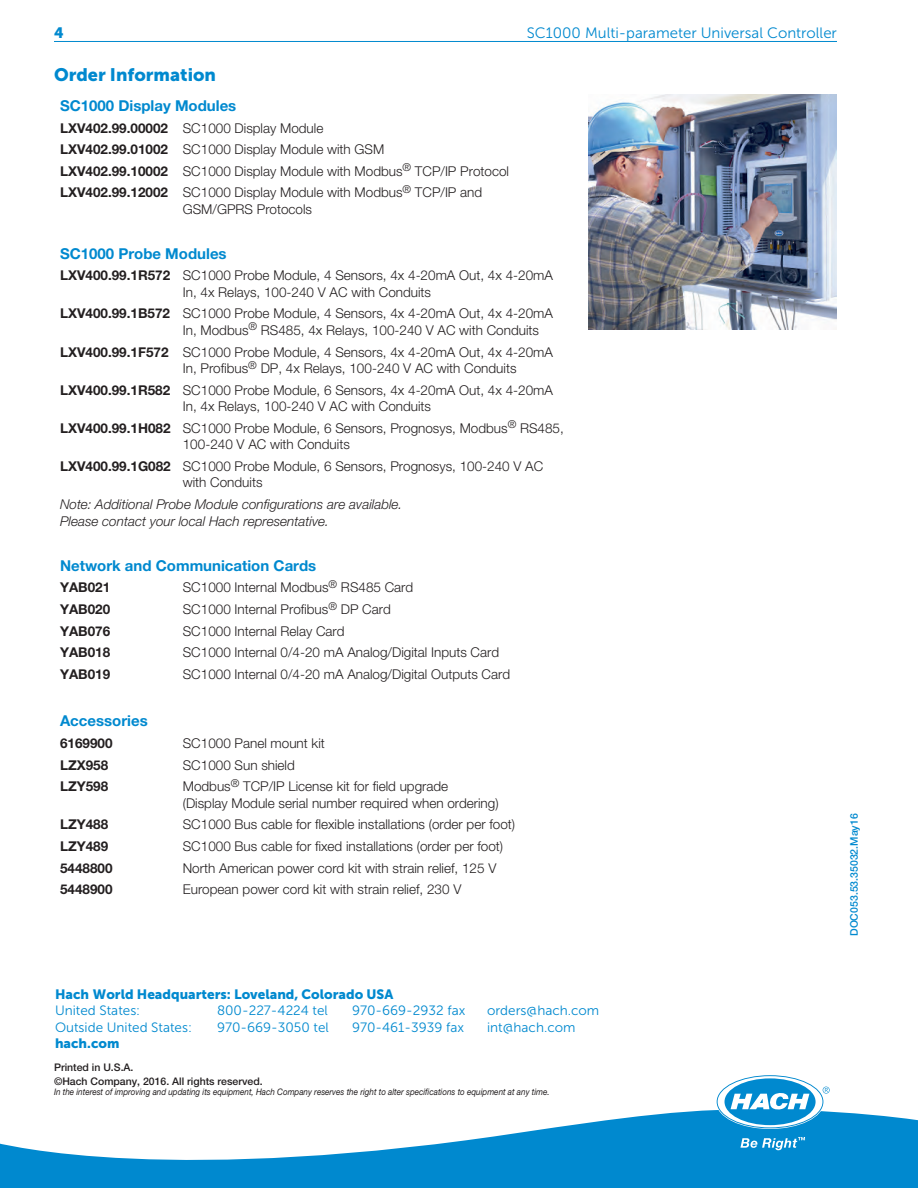
<style>
.page{position:relative;width:918px;height:1188px;background:#fff}
.page>*{position:absolute;margin:0;border:0;box-sizing:border-box;transform-origin:0 0}
.t1{font:18px "Museo Sans 900";color:#0089cf}
.t2{font:700 15px "Helvetica Neue LTW1 G";color:#0089cf}
.t3{font:15px "Museo Sans 300";color:#0089cf}
.t4{font:15px "Museo Sans 900";color:#0089cf}
.t5{font:300 13.5px/16.5px "Helvetica Neue LTW1 G";color:#231f20}
.t6{font:13.5px "Museo Sans 300";color:#0089cf}
.t7{font:italic 300 13.5px/16.5px "Helvetica Neue LTW1 G";color:#231f20}
.t8{font:700 13.5px "Helvetica Neue LTW1 G";color:#231f20}
.t9{font:13.5px "Museo Sans 900";color:#0089cf}
.t10{font:500 10.5px/13.5px "Helvetica Neue LTW1 G";color:#231f20}
.t11{font:500 10.5px "Helvetica Neue LTW1 G";color:#0089cf}
.t12{font:italic 9px "Helvetica Neue LTW1 G";color:#231f20;scale:.9 1}
.s1{font-weight:700}
</style>
<div class="page">
<svg style="left:0;top:1110px;width:918px;height:78px;fill:#0089cf"></svg>
<svg style="left:718px;top:1076px;width:112px;height:51px"></svg>
<svg style="left:740px;top:1137px;width:65px;height:13px"></svg>
<hr style="left:54px;top:41px;width:783px;height:1px;background:#0089cf">
<img style="left:588px;top:94px;width:249px;height:236px">
<p class="t4" style="left:54px;top:24px;width:11px">4</p>
<p class="t3" style="left:527px;top:25px;width:312px">SC1000 Multi-parameter Universal Controller</p>
<h1 class="t1" style="left:54px;top:64px;width:164px">Order Information</h1>
<p class="t2" style="left:60px;top:96px;width:178px">SC1000 Display Modules</p>
<p class="t5" style="left:60px;top:117px;width:451px;line-height:21.6px"><span class="s1">LXV402.99.00002</span> SC1000 Display Module<br><span class="s1">LXV402.99.01002</span> SC1000 Display Module with GSM<br><span class="s1">LXV402.99.10002</span> SC1000 Display Module with Modbus<sup>®</sup> TCP/IP Protocol <span class="s1">LXV402.99.12002</span> SC1000 Display Module with Modbus<sup>®</sup> TCP/IP and</p>
<p class="t5" style="left:183px;top:201px;width:131px">GSM/GPRS Protocols</p>
<p class="t2" style="left:60px;top:244px;width:168px">SC1000 Probe Modules</p>
<p class="t5" style="left:60px;top:267px;width:494px;text-align:center"><span class="s1">LXV400.99.1R572</span> SC1000 Probe Module, 4 Sensors, 4x 4-20mA Out, 4x 4-20mA<br>In, 4x Relays, 100-240 V AC with Conduits</p>
<p class="t5" style="left:183px;top:305px;width:372px;text-indent:-123px"><span class="s1">LXV400.99.1B572</span> SC1000 Probe Module, 4 Sensors, 4x 4-20mA Out, 4x 4-20mA<br>In, Modbus<sup>®</sup> RS485, 4x Relays, 100-240 V AC with Conduits</p>
<p class="t5" style="left:183px;top:343px;width:372px;text-indent:-123px"><span class="s1">LXV400.99.1F572</span> SC1000 Probe Module, 4 Sensors, 4x 4-20mA Out, 4x 4-20mA<br>In, Profibus<sup>®</sup> DP, 4x Relays, 100-240 V AC with Conduits</p>
<p class="t5" style="left:60px;top:382px;width:494px;text-align:center"><span class="s1">LXV400.99.1R582</span> SC1000 Probe Module, 6 Sensors, 4x 4-20mA Out, 4x 4-20mA<br>In, 4x Relays, 100-240 V AC with Conduits</p>
<p class="t5" style="left:183px;top:420px;width:383px;text-indent:-123px"><span class="s1">LXV400.99.1H082</span> SC1000 Probe Module, 6 Sensors, Prognosys, Modbus<sup>®</sup> RS485,<br>100-240 V AC with Conduits</p>
<p class="t5" style="left:183px;top:458px;width:362px;text-indent:-123px"><span class="s1">LXV400.99.1G082</span> SC1000 Probe Module, 6 Sensors, Prognosys, 100-240 V AC with Conduits</p>
<p class="t7" style="left:60px;top:496px;width:344px">Note: Additional Probe Module configurations are available.<br>Please contact your local Hach representative.</p>
<p class="t2" style="left:60px;top:556px;width:258px">Network and Communication Cards</p>
<p class="t8" style="left:60px;top:579px;width:52px">YAB021</p>
<p class="t5" style="left:183px;top:579px;width:232px">SC1000 Internal Modbus<sup>®</sup> RS485 Card</p>
<p class="t8" style="left:60px;top:601px;width:52px">YAB020</p>
<p class="t5" style="left:183px;top:601px;width:209px">SC1000 Internal Profibus<sup>®</sup> DP Card</p>
<p class="t8" style="left:60px;top:623px;width:52px">YAB076</p>
<p class="t5" style="left:183px;top:623px;width:163px">SC1000 Internal Relay Card</p>
<p class="t8" style="left:60px;top:644px;width:52px">YAB018</p>
<p class="t5" style="left:183px;top:644px;width:318px">SC1000 Internal 0/4-20 mA Analog/Digital Inputs Card</p>
<p class="t8" style="left:60px;top:666px;width:52px">YAB019</p>
<p class="t5" style="left:183px;top:666px;width:329px">SC1000 Internal 0/4-20 mA Analog/Digital Outputs Card</p>
<p class="t2" style="left:60px;top:712px;width:89px">Accessories</p>
<p class="t8" style="left:60px;top:735px;width:54px">6169900</p>
<p class="t5" style="left:183px;top:735px;width:144px">SC1000 Panel mount kit</p>
<p class="t8" style="left:60px;top:756px;width:50px">LZX958</p>
<p class="t5" style="left:183px;top:756px;width:114px">SC1000 Sun shield</p>
<p class="t8" style="left:60px;top:778px;width:50px">LZY598</p>
<p class="t5" style="left:183px;top:778px;width:317px">Modbus<sup>®</sup> TCP/IP License kit for field upgrade<br>(Display Module serial number required when ordering)</p>
<p class="t8" style="left:60px;top:816px;width:50px">LZY488</p>
<p class="t5" style="left:183px;top:816px;width:334px">SC1000 Bus cable for flexible installations (order per foot)</p>
<p class="t8" style="left:60px;top:838px;width:50px">LZY489</p>
<p class="t5" style="left:183px;top:838px;width:322px">SC1000 Bus cable for fixed installations (order per foot)</p>
<p class="t8" style="left:60px;top:859px;width:54px">5448800</p>
<p class="t5" style="left:183px;top:859px;width:315px">North American power cord kit with strain relief, 125 V</p>
<p class="t8" style="left:60px;top:881px;width:54px">5448900</p>
<p class="t5" style="left:183px;top:881px;width:280px">European power cord kit with strain relief, 230 V</p>
<p class="t11" style="left:848px;top:936px;width:124px;rotate:-90deg">DOC053.53.35032.May16</p>
<p class="t9" style="left:55px;top:987px;width:340px">Hach World Headquarters: Loveland, Colorado USA</p>
<p class="t6" style="left:55px;top:1004px;width:87px">United States:</p>
<p class="t6" style="left:217px;top:1004px;width:112px">800-227-4224 tel</p>
<p class="t6" style="left:352px;top:1004px;width:115px">970-669-2932 fax</p>
<p class="t6" style="left:487px;top:1004px;width:114px">orders@hach.com</p>
<p class="t6" style="left:55px;top:1020px;width:138px">Outside United States:</p>
<p class="t6" style="left:217px;top:1020px;width:113px">970-669-3050 tel</p>
<p class="t6" style="left:352px;top:1020px;width:113px">970-461-3939 fax</p>
<p class="t6" style="left:487px;top:1020px;width:90px">int@hach.com</p>
<p class="t9" style="left:55px;top:1036px;width:66px">hach.com</p>
<p class="t10" style="left:54px;top:1061px;width:210px">Printed in U.S.A.<br>©Hach Company, 2016. All rights reserved.</p>
<p class="t12" style="left:54px;top:1087px;width:552px">In the interest of improving and updating its equipment, Hach Company reserves the right to alter specifications to equipment at any time.</p>
</div>
